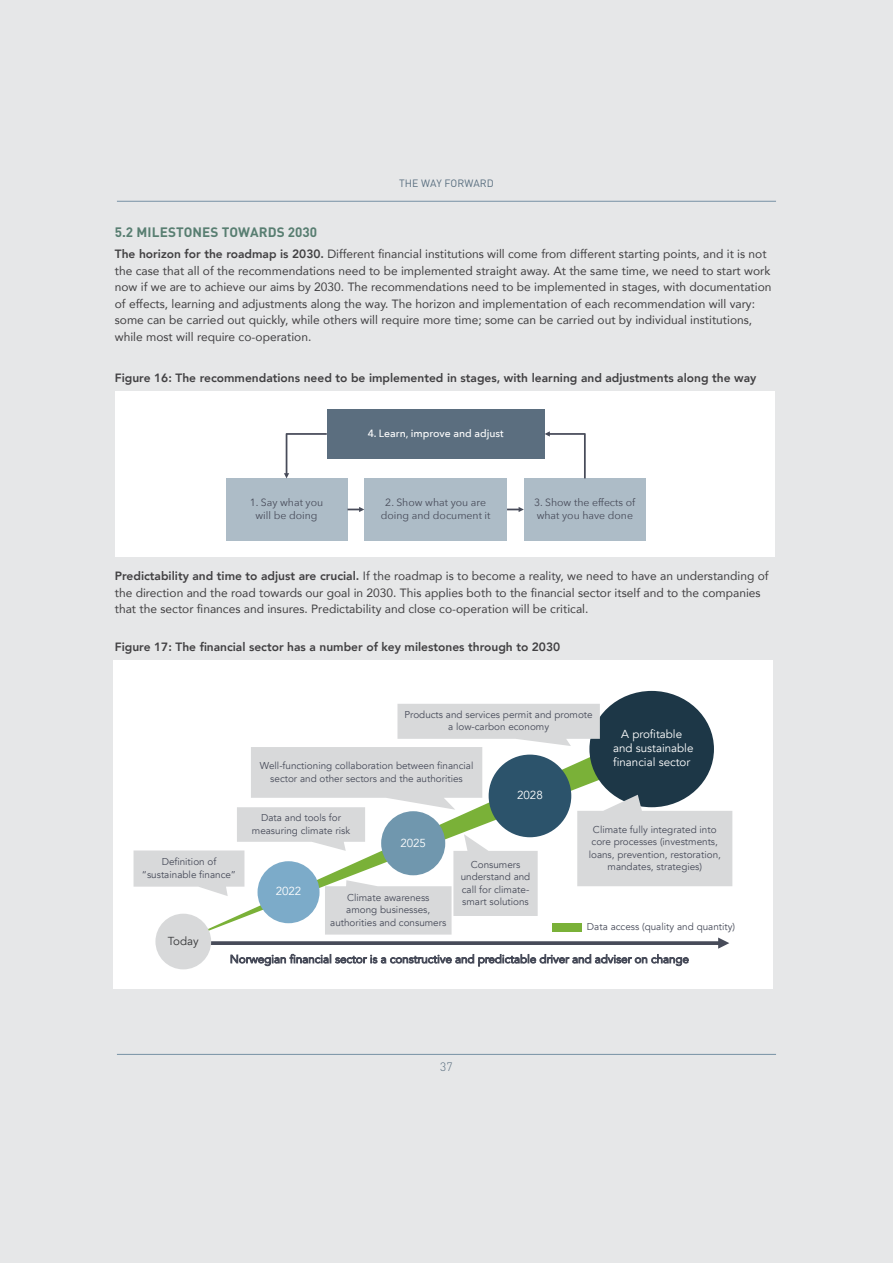
<style>
.page{position:relative;width:893px;height:1263px;background:#e6e7e8}
.page>*{position:absolute;margin:0;border:0;box-sizing:border-box;transform-origin:0 0}
.t1{font:700 13.5px "DINOT";letter-spacing:.01em;color:#587e71}
.t2{font:12px/16.5px "Avenir";color:#414042}
.t3{font:800 12px "Avenir";color:#414042}
.t4{font:300 12px "DINOT";color:#596e7f}
.t5{font:11.55px/14px "Avenir";color:#fff;text-align:center}
.t6{font:11.55px "Avenir";letter-spacing:-.005em;color:#353638}
.t7{font:10.5px/12.6px "Avenir Next";color:#474b59;text-align:center}
.t8{font:500 10.5px "Avenir Next";color:#fff}
.t9{font:10.5px "DINOT";letter-spacing:.01em;color:#596e7f}
.t10{font:9.9px/12.5px "Avenir";color:#474b59;text-align:center}
.s1{font-weight:800}
</style>
<div class="page">
<hr style="left:117px;top:1054px;width:659px;height:1px;background:#7691a4">
<hr style="left:117px;top:201px;width:659px;height:1px;background:#7691a4">
<div style="left:114px;top:660px;width:659px;height:328px;background:#fff"></div>
<div style="left:589px;top:691px;width:125px;height:116px;background:#1d3747;border-radius:50%"></div>
<svg style="left:134px;top:704px;width:598px;height:262px"></svg>
<div style="left:155px;top:914px;width:56px;height:55px;background:#d8d9da;border-radius:50%"></div>
<div style="left:115px;top:391px;width:659px;height:166px;background:#fff"></div>
<div style="left:226px;top:478px;width:122px;height:62px;background:#adbcc7"></div>
<div style="left:364px;top:478px;width:143px;height:62px;background:#adbcc7"></div>
<div style="left:524px;top:478px;width:122px;height:62px;background:#adbcc7"></div>
<div style="left:327px;top:409px;width:218px;height:50px;background:#5b6e7f"></div>
<svg style="left:545px;top:431px;width:41px;height:47px"></svg>
<svg style="left:284px;top:433px;width:43px;height:45px"></svg>
<svg style="left:348px;top:507px;width:16px;height:5px"></svg>
<svg style="left:507px;top:507px;width:17px;height:5px"></svg>
<p class="t9" style="left:399px;top:176px;width:96px">THE WAY FORWARD</p>
<p class="t1" style="left:115px;top:224px;width:204px">5.2 MILESTONES TOWARDS 2030</p>
<p class="t2" style="left:115px;top:245px;width:658px"><span class="s1">The horizon for the roadmap is 2030.</span> Different financial institutions will come from different starting points, and it is not the case that all of the recommendations need to be implemented straight away. At the same time, we need to start work now if we are to achieve our aims by 2030. The recommendations need to be implemented in stages, with documentation of effects, learning and adjustments along the way. The horizon and implementation of each recommendation will vary: some can be carried out quickly, while others will require more time; some can be carried out by individual institutions, while most will require co-operation.</p>
<p class="t3" style="left:115px;top:368px;width:643px">Figure 16: The recommendations need to be implemented in stages, with learning and adjustments along the way</p>
<p class="t8" style="left:368px;top:424px;width:137px">4. Learn, improve and adjust</p>
<p class="t7" style="left:250px;top:496px;width:75px">1. Say what you will be doing</p>
<p class="t7" style="left:381px;top:496px;width:111px">2. Show what you are doing and document it</p>
<p class="t7" style="left:534px;top:496px;width:103px;text-align:left">3. Show the effects of what you have done</p>
<p class="t2" style="left:115px;top:567px;width:655px"><span class="s1">Predictability and time to adjust are crucial.</span> If the roadmap is to become a reality, we need to have an understanding of the direction and the road towards our goal in 2030. This applies both to the financial sector itself and to the companies that the sector finances and insures. Predictability and close co-operation will be critical.</p>
<p class="t3" style="left:115px;top:637px;width:447px">Figure 17: The financial sector has a number of key milestones through to 2030</p>
<p class="t10" style="left:142px;top:856px;width:96px">Definition of “sustainable finance”</p>
<p class="t6" style="left:168px;top:934px;width:32px">Today</p>
<p class="t10" style="left:405px;top:708px;width:190px">Products and services permit and promote a low-carbon economy</p>
<p class="t10" style="left:260px;top:760px;width:215px">Well-functioning collaboration between financial sector and other sectors and the authorities</p>
<p class="t5" style="left:517px;top:788px;width:27px">2028</p>
<p class="t5" style="left:613px;top:728px;width:82px">A profitable and sustainable financial sector</p>
<p class="t10" style="left:252px;top:812px;width:100px">Data and tools for measuring climate risk</p>
<p class="t5" style="left:400px;top:836px;width:27px">2025</p>
<p class="t5" style="left:276px;top:885px;width:27px">2022</p>
<p class="t10" style="left:330px;top:891px;width:118px">Climate awareness<br>among businesses, authorities and consumers</p>
<p class="t10" style="left:461px;top:858px;width:71px">Consumers understand and call for climate&shy;smart solutions</p>
<p class="t10" style="left:589px;top:823px;width:134px">Climate fully integrated into core processes (investments, loans, prevention, restoration, mandates, strategies)</p>
<p class="t10" style="left:587px;top:921px;width:150px">Data access (quality and quantity)</p>
<p class="t4" style="left:440px;top:1059px;width:14px">37</p>
</div>
